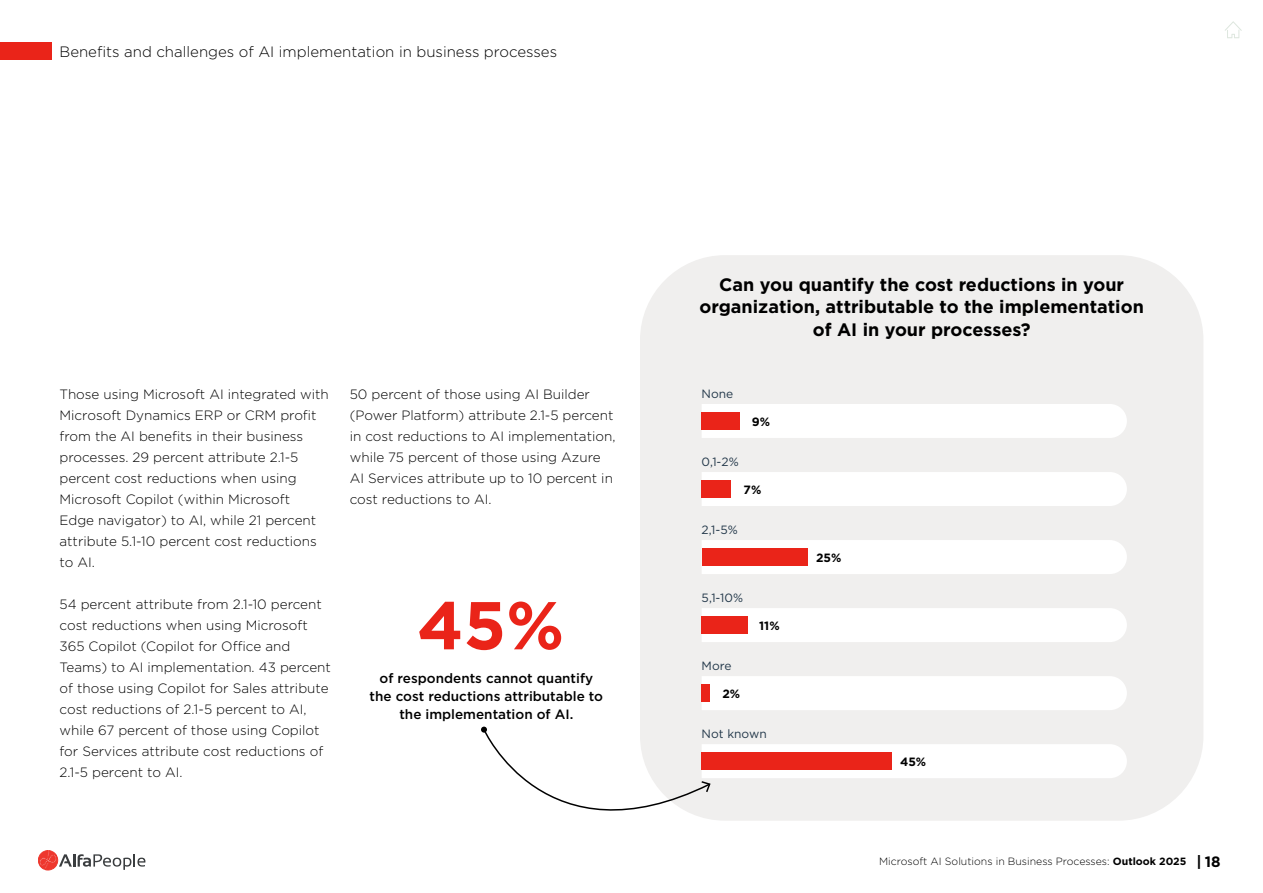
<style>
.page{position:relative;width:1263px;height:893px;background:#fff}
.page>*{position:absolute;margin:0;border:0;box-sizing:border-box;transform-origin:0 0}
.t1{font:700 67.5px "Gotham";color:#ea2419}
.t2{font:700 18px/22.5px "Gotham";color:#000;text-align:center}
.t3{font:300 15px "Gotham";color:#000}
.t4{font:300 13.5px/21px "Gotham";color:#000}
.t5{font:500 13.5px/18px "Gotham";color:#000;text-align:center}
.t6{font:12px "Gotham";color:#23384a}
.t7{font:700 12px "Gotham";color:#000}
.t8{font:300 10.5px "Gotham";color:#000}
.s1{font-weight:700}
.s2{font-weight:700;font-size:15px}
</style>
<div class="page">
<svg style="left:38px;top:850px;width:107px;height:20px"></svg>
<svg style="left:1225px;top:21px;width:17px;height:17px"></svg>
<div style="left:0;top:43px;width:51px;height:17px;background:#ea2419"></div>
<div style="left:640px;top:255px;width:563px;height:566px;background:#f0efee;border-radius:85px"></div>
<div style="left:702px;top:676px;width:425px;height:34px;background:#fff"></div>
<div style="left:702px;top:685px;width:8px;height:17px;background:#ea2419"></div>
<div style="left:702px;top:608px;width:425px;height:34px;background:#fff"></div>
<div style="left:702px;top:617px;width:46px;height:17px;background:#ea2419"></div>
<div style="left:702px;top:540px;width:425px;height:34px;background:#fff"></div>
<div style="left:702px;top:549px;width:105px;height:17px;background:#ea2419"></div>
<div style="left:702px;top:472px;width:425px;height:34px;background:#fff"></div>
<div style="left:702px;top:480px;width:29px;height:17px;background:#ea2419"></div>
<div style="left:702px;top:404px;width:425px;height:34px;background:#fff"></div>
<div style="left:702px;top:412px;width:38px;height:17px;background:#ea2419"></div>
<svg style="left:481px;top:727px;width:646px;height:94px"></svg>
<p class="t3" style="left:60px;top:42px;width:499px">Benefits and challenges of AI implementation in business processes</p>
<p class="t4" style="left:60px;top:383px;width:271px">Those using Microsoft AI integrated with Microsoft Dynamics ERP or CRM profit from the AI benefits in their business processes. 29 percent attribute 2.1-5 percent cost reductions when using Microsoft Copilot (within Microsoft<br>Edge navigator) to AI, while 21 percent attribute 5.1-10 percent cost reductions to AI.</p>
<p class="t4" style="left:60px;top:593px;width:273px">54 percent attribute from 2.1-10 percent cost reductions when using Microsoft 365 Copilot (Copilot for Office and Teams) to AI implementation. 43 percent of those using Copilot for Sales attribute cost reductions of 2.1-5 percent to AI, while 67 percent of those using Copilot for Services attribute cost reductions of 2.1-5 percent to AI.</p>
<p class="t4" style="left:350px;top:383px;width:267px">50 percent of those using AI Builder (Power Platform) attribute 2.1-5 percent in cost reductions to AI implementation, while 75 percent of those using Azure AI Services attribute up to 10 percent in cost reductions to AI.</p>
<h1 class="t1" style="left:417px;top:581px;width:149px">45%</h1>
<p class="t5" style="left:370px;top:669px;width:235px">of respondents cannot quantify the cost reductions attributable to the implementation of AI.</p>
<h2 class="t2" style="left:699px;top:273px;width:446px">Can you quantify the cost reductions in your organization, attributable to the implementation of AI in your processes?</h2>
<p class="t6" style="left:702px;top:386px;width:33px">None</p>
<p class="t6" style="left:702px;top:454px;width:39px">0,1-2%</p>
<p class="t7" style="left:752px;top:414px;width:20px">9%</p>
<p class="t7" style="left:744px;top:482px;width:19px">7%</p>
<p class="t6" style="left:702px;top:522px;width:38px">2,1-5%</p>
<p class="t6" style="left:702px;top:590px;width:43px">5,1-10%</p>
<p class="t6" style="left:702px;top:658px;width:31px">More</p>
<p class="t7" style="left:722px;top:686px;width:19px">2%</p>
<p class="t7" style="left:759px;top:618px;width:22px">11%</p>
<p class="t6" style="left:702px;top:726px;width:67px">Not known</p>
<p class="t7" style="left:816px;top:550px;width:27px">25%</p>
<p class="t7" style="left:900px;top:754px;width:28px">45%</p>
<p class="t8" style="left:879px;top:855px;width:343px">Microsoft AI Solutions in Business Processes: <span class="s1">Outlook 2025</span> <span class="s2">| 18</span></p>
</div>
